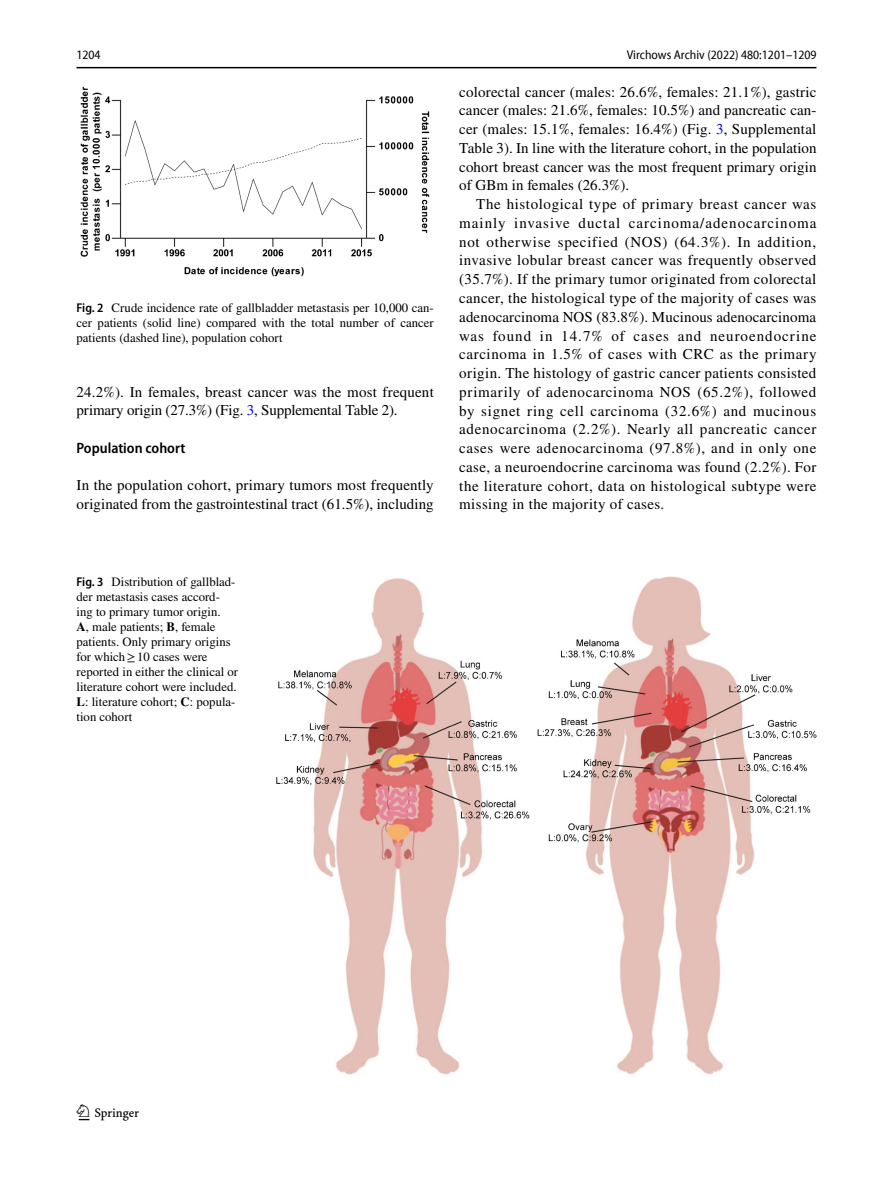
<style>
.page{position:relative;width:893px;height:1187px;background:#fff}
.page>*{position:absolute;margin:0;border:0;box-sizing:border-box;transform-origin:0 0}
.t1{font:22.5px "Springnew Regular 2";color:#000}
.t2{font:15px/18.8px "STIX";letter-spacing:.01em;color:#000}
.t3{font:600 semi-condensed 15px "Myriad Pro";color:#000}
.t4{font:12.75px/15px "STIX";color:#000;text-align:justify}
.t5{font:semi-condensed 12.75px "Myriad Pro Unic";color:#000}
.s1{font-family:"Myriad Pro";font-weight:600;font-stretch:semi-condensed}
.s2{color:#00f}
.s3{font-weight:700}
</style>
<div class="page">
<hr style="left:77px;top:67px;width:739px;height:1px;background:#000">
<img style="left:81px;top:87px;width:348px;height:190px">
<img style="left:276px;top:576px;width:540px;height:497px">
<p class="t5" style="left:76px;top:50px;width:26px">1204</p>
<p class="t5" style="left:627px;top:50px;width:192px">Virchows Archiv (2022) 480:1201–1209</p>
<p class="t4" style="left:77px;top:301px;width:359px"><span class="s1">Fig. 2</span> Crude incidence rate of gallbladder metastasis per 10,000 can&shy;cer patients (solid line) compared with the total number of cancer patients (dashed line), population cohort</p>
<p class="t2" style="left:77px;top:383px;width:359px">24.2%). In females, breast cancer was the most frequent primary origin (27.3%) (Fig. <span class="s2">3</span>, Supplemental Table 2).</p>
<p class="t3" style="left:77px;top:439px;width:110px">Population cohort</p>
<p class="t2" style="left:77px;top:477px;width:359px">In the population cohort, primary tumors most frequently originated from the gastrointestinal tract (61.5%), including</p>
<p class="t2" style="left:459px;top:83px;width:359px;text-align:justify">colorectal cancer (males: 26.6%, females: 21.1%), gastric cancer (males: 21.6%, females: 10.5%) and pancreatic can&shy;cer (males: 15.1%, females: 16.4%) (Fig. <span class="s2">3</span>, Supplemental Table 3). In line with the literature cohort, in the population cohort breast cancer was the most frequent primary origin of GBm in females (26.3%).</p>
<p class="t2" style="left:459px;top:196px;width:359px;text-align:justify;text-indent:17px">The histological type of primary breast cancer was mainly invasive ductal carcinoma/adenocarcinoma not otherwise specified (NOS) (64.3%). In addition, invasive lobular breast cancer was frequently observed (35.7%). If the primary tumor originated from colorectal cancer, the histological type of the majority of cases was adenocarcinoma NOS (83.8%). Mucinous adenocarcinoma was found in 14.7% of cases and neuroendocrine carcinoma in 1.5% of cases with CRC as the primary origin. The histology of gastric cancer patients consisted primarily of adenocarcinoma NOS (65.2%), followed by signet ring cell carcinoma (32.6%) and mucinous adenocarcinoma (2.2%). Nearly all pancreatic cancer cases were adenocarcinoma (97.8%), and in only one case, a neuroendocrine carcinoma was found (2.2%). For the literature cohort, data on histological subtype were missing in the majority of cases.</p>
<p class="t4" style="left:77px;top:574px;width:163px;text-align:left"><span class="s1">Fig. 3</span> Distribution of gallblad&shy;der metastasis cases accord&shy;ing to primary tumor origin.<br><span class="s3">A</span>, male patients; <span class="s3">B</span>, female patients. Only primary origins for which≥10 cases were reported in either the clinical or literature cohort were included.<br><span class="s3">L</span>: literature cohort; <span class="s3">C</span>: popula&shy;tion cohort</p>
<h1 class="t1" style="left:79px;top:1104px;width:62px">1 3</h1>
</div>
